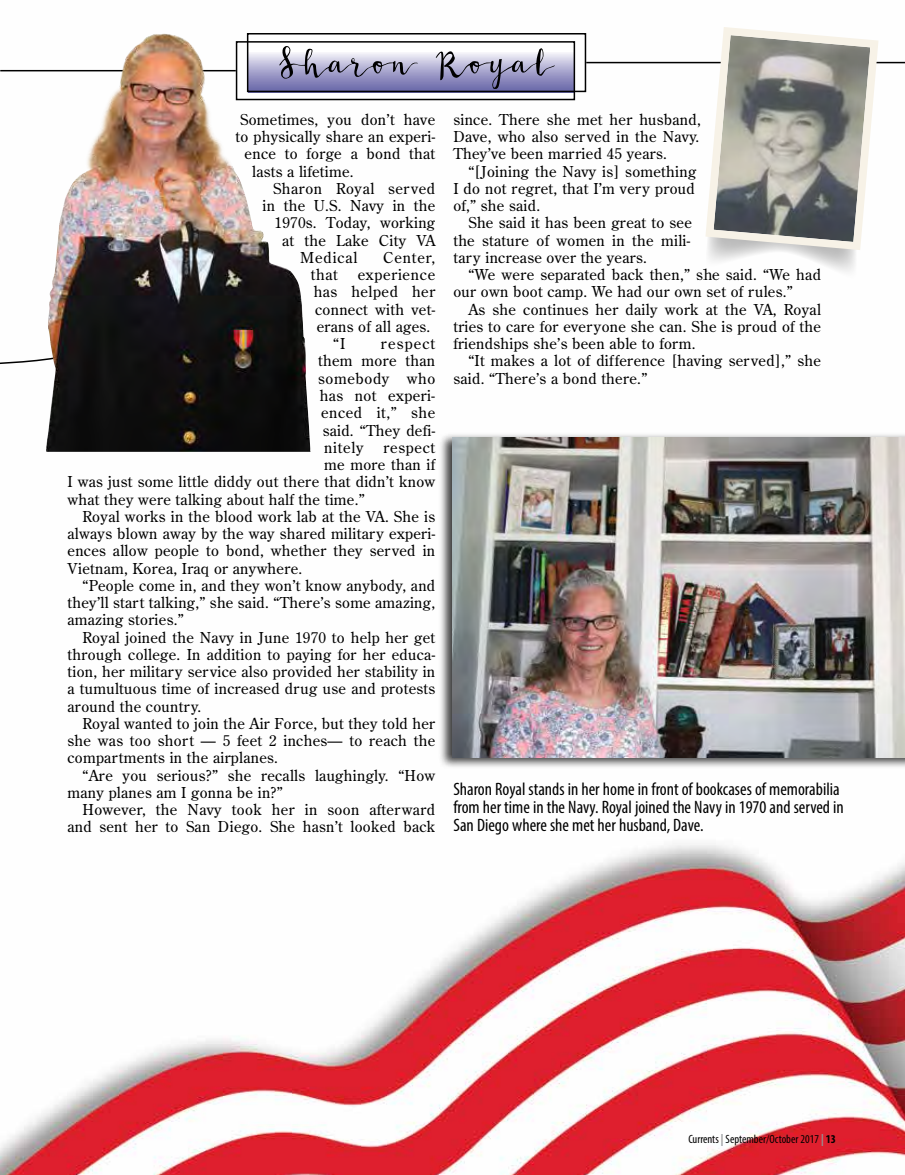
<style>
.page{position:relative;width:905px;height:1175px;background:#fff}
.page>*{position:absolute;margin:0;border:0;box-sizing:border-box;transform-origin:0 0}
.t1{font:condensed 18px/18px "Myriad Pro";color:#000}
.t2{font:15px/17.2px "Century Old Style Std";letter-spacing:.02em;color:#000;text-align:justify}
.t3{font:15px "Century Old Style Std";letter-spacing:.045em;color:#000}
.t4{font:15px "Century Old Style Std";letter-spacing:.04em;color:#000}
.t5{font:15px "Century Old Style Std";letter-spacing:.06em;color:#000}
.t6{font:15px "Century Old Style Std";letter-spacing:.075em;color:#000}
.t7{font:condensed 12px "Myriad Pro";color:#000}
.s1{font-weight:700;color:#939598}
.s2{font-weight:700}
</style>
<div class="page">
<img style="left:0;top:33px;width:904px;height:1141px">
<svg style="left:555px;top:49px;width:17px;height:40px"></svg>
<div style="left:236px;top:41px;width:339px;height:59px;border:2px solid #000"></div>
<div style="left:247px;top:33px;width:339px;height:59px;border:2px solid #000"></div>
<hr style="left:0;top:70px;width:236px;height:1px;background:#000">
<hr style="left:586px;top:62px;width:318px;height:1px;background:#000">
<svg style="left:311px;top:46px;width:244px;height:43px"></svg>
<svg style="left:0;top:348px;width:45px;height:20px"></svg>
<img style="left:45px;top:33px;width:266px;height:419px">
<svg style="left:701px;top:27px;width:181px;height:257px"></svg>
<div style="left:438px;top:432px;width:466px;height:336px;background:#000;opacity:.75"></div>
<img style="left:452px;top:437px;width:452px;height:320px">
<p class="t2" style="left:240px;top:111px;width:197px">Sometimes, you don’t have</p>
<p class="t2" style="left:236px;top:128px;width:201px">to physically share an experi-</p>
<p class="t2" style="left:244px;top:145px;width:192px">ence to forge a bond that</p>
<p class="t2" style="left:252px;top:162px;width:103px">lasts a lifetime.</p>
<p class="t2" style="left:273px;top:180px;width:163px">Sharon Royal served</p>
<p class="t2" style="left:262px;top:197px;width:174px">in the U.S. Navy in the</p>
<p class="t2" style="left:274px;top:214px;width:162px">1970s. Today, working</p>
<p class="t2" style="left:282px;top:231px;width:154px">at the Lake City VA</p>
<p class="t5" style="left:300px;top:248px;width:59px">Medical</p>
<p class="t2" style="left:383px;top:249px;width:54px">Center,</p>
<p class="t2" style="left:310px;top:266px;width:29px">that</p>
<p class="t3" style="left:358px;top:265px;width:79px">experience</p>
<p class="t2" style="left:314px;top:283px;width:123px">has helped her</p>
<p class="t2" style="left:315px;top:300px;width:121px">connect with vet-</p>
<p class="t2" style="left:316px;top:318px;width:115px">erans of all ages.</p>
<p class="t2" style="left:333px;top:335px;width:14px">“I</p>
<p class="t6" style="left:381px;top:334px;width:56px">respect</p>
<p class="t2" style="left:318px;top:352px;width:119px">them more than</p>
<p class="t3" style="left:318px;top:368px;width:119px">somebody who</p>
<p class="t2" style="left:320px;top:387px;width:117px">has not experi-</p>
<p class="t4" style="left:321px;top:403px;width:116px">enced it,” she</p>
<p class="t2" style="left:322px;top:421px;width:114px">said. “They defi-</p>
<p class="t2" style="left:324px;top:438px;width:41px">nitely</p>
<p class="t3" style="left:383px;top:437px;width:53px">respect</p>
<p class="t2" style="left:324px;top:456px;width:112px">me more than if</p>
<p class="t2" style="left:67px;top:473px;width:369px">I was just some little diddy out there that didn’t know</p>
<p class="t2" style="left:67px;top:490px;width:299px">what they were talking about half the time.”</p>
<p class="t2" style="left:82px;top:507px;width:354px">Royal works in the blood work lab at the VA. She is</p>
<p class="t2" style="left:67px;top:525px;width:369px">always blown away by the way shared military experi-</p>
<p class="t2" style="left:67px;top:542px;width:369px">ences allow people to bond, whether they served in</p>
<p class="t2" style="left:67px;top:559px;width:236px">Vietnam, Korea, Iraq or anywhere.</p>
<p class="t2" style="left:82px;top:576px;width:354px">“People come in, and they won’t know anybody, and</p>
<p class="t2" style="left:67px;top:594px;width:369px">they’ll start talking,” she said. “There’s some amazing,</p>
<p class="t2" style="left:67px;top:611px;width:118px">amazing stories.”</p>
<p class="t2" style="left:82px;top:628px;width:354px">Royal joined the Navy in June 1970 to help her get</p>
<p class="t2" style="left:67px;top:645px;width:369px">through college. In addition to paying for her educa-</p>
<p class="t2" style="left:67px;top:663px;width:369px">tion, her military service also provided her stability in</p>
<p class="t2" style="left:67px;top:680px;width:369px">a tumultuous time of increased drug use and protests</p>
<p class="t2" style="left:67px;top:697px;width:135px">around the country.</p>
<p class="t2" style="left:82px;top:714px;width:354px">Royal wanted to join the Air Force, but they told her</p>
<p class="t2" style="left:67px;top:732px;width:369px">she was too short — 5 feet 2 inches— to reach the</p>
<p class="t2" style="left:67px;top:749px;width:212px">compartments in the airplanes.</p>
<p class="t2" style="left:82px;top:766px;width:354px">“Are you serious?” she recalls laughingly. “How</p>
<p class="t2" style="left:67px;top:783px;width:217px">many planes am I gonna be in?”</p>
<p class="t2" style="left:82px;top:801px;width:354px">However, the Navy took her in soon afterward</p>
<p class="t2" style="left:67px;top:818px;width:369px">and sent her to San Diego. She hasn’t looked back</p>
<p class="t2" style="left:453px;top:111px;width:249px">since. There she met her husband, Dave, who also served in the Navy.<br>They’ve been married 45 years.</p>
<p class="t2" style="left:453px;top:162px;width:244px;text-indent:15px">“[Joining the Navy is] something I do not regret, that I’m very proud of,” she said.</p>
<p class="t2" style="left:453px;top:214px;width:240px;text-indent:15px">She said it has been great to see the stature of women in the mili&shy;tary increase over the years.</p>
<p class="t2" style="left:453px;top:266px;width:369px;text-indent:15px">“We were separated back then,” she said. “We had our own boot camp. We had our own set of rules.”</p>
<p class="t2" style="left:453px;top:300px;width:369px;text-indent:15px">As she continues her daily work at the VA, Royal tries to care for everyone she can. She is proud of the friendships she’s been able to form.</p>
<p class="t2" style="left:453px;top:352px;width:369px;text-indent:15px">“It makes a lot of difference [having served],” she said. “There’s a bond there.”</p>
<p class="t1" style="left:453px;top:780px;width:392px">Sharon Royal stands in her home in front of bookcases of memorabilia from her time in the Navy. Royal joined the Navy in 1970 and served in<br>San Diego where she met her husband, Dave.</p>
<p class="t7" style="left:688px;top:1132px;width:149px">Currents <span class="s1">|</span> September/October 2017 <span class="s1">|</span> <span class="s2">13</span></p>
</div>
